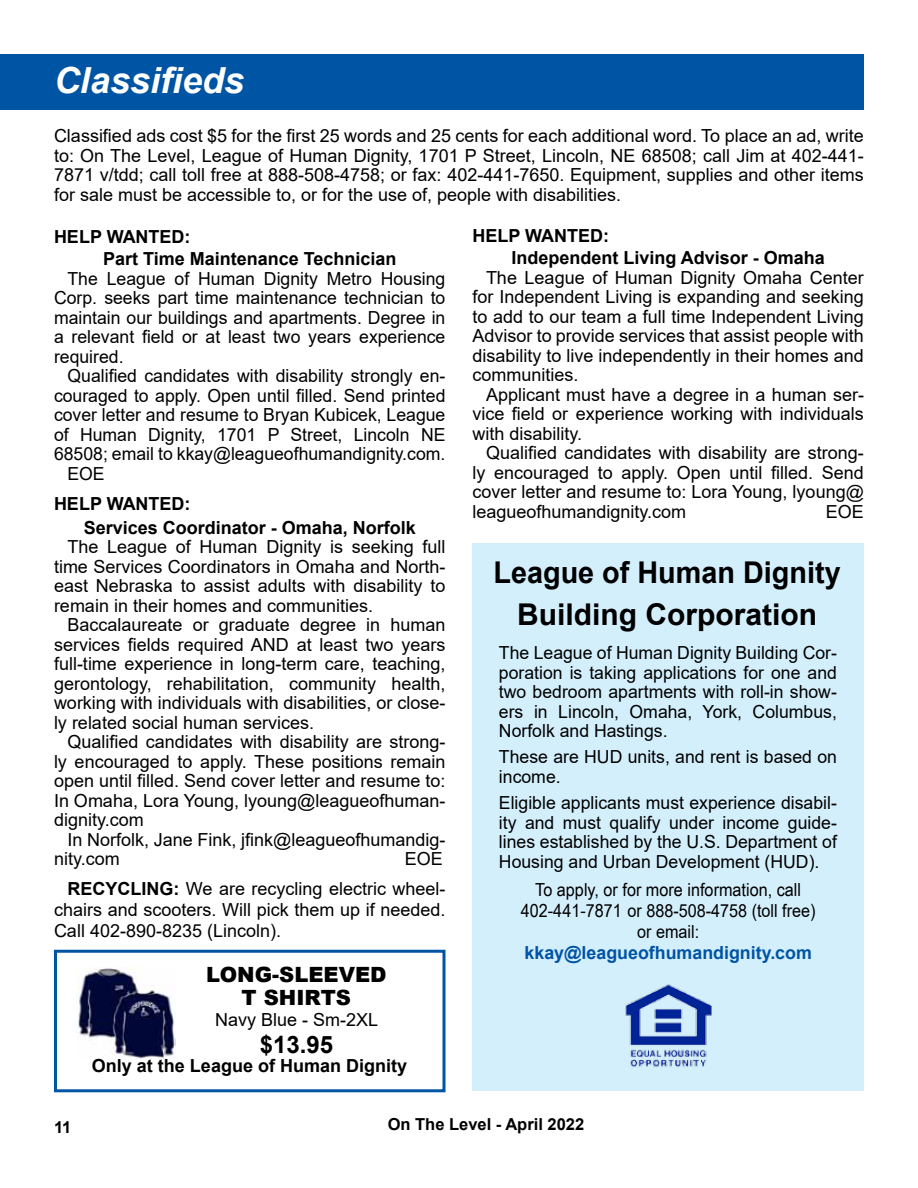
<style>
.page{position:relative;width:918px;height:1188px;background:#fff}
.page>*{position:absolute;margin:0;border:0;box-sizing:border-box;transform-origin:0 0}
.t1{font:italic 700 36px "Arial";color:#fff}
.t2{font:700 30px/42px "Arial";color:#000;text-align:center;scale:.96 1}
.t3{font:700 24px "Arial";color:#000}
.t4{font:900 21px/22.5px "Arial";color:#000;text-align:center}
.t5{font:18px/19.5px "Arial";color:#000;text-align:justify}
.t6{font:700 18px/22.5px "Arial";color:#000}
.t7{font:18px/21px "Arial";color:#000;text-align:center;scale:.9 1}
.t8{font:18px "Arial Narrow";color:#000;scale:1.1 1}
.t9{font:700 18px "Arial";color:#0054a4}
.t10{font:700 16.5px "Arial";color:#000}
.s1{font-weight:700}
.s2{font-family:"Arial Narrow"}
</style>
<div class="page">
<div style="left:0;top:54px;width:864px;height:56px;background:#0054a4"></div>
<div style="left:54px;top:950px;width:392px;height:142px;border:3px solid #0054a4"></div>
<img style="left:77px;top:967px;width:99px;height:91px">
<div style="left:472px;top:543px;width:392px;height:548px;background:#d4effc"></div>
<img style="left:625px;top:984px;width:87px;height:83px">
<h1 class="t1" style="left:54px;top:56px;width:192px">Classifieds</h1>
<p class="t5" style="left:54px;top:126px;width:811px">Classified ads cost $5 for the first 25 words and 25 cents for each additional word. To place an ad, write to: On The Level, League of Human Dignity, 1701 P Street, Lincoln, NE 68508; call Jim at 402-441- 7871 v/tdd; call toll free at 888-508-4758; or fax: 402-441-7650. Equipment, supplies and other items for sale must be accessible to, or for the use of, people with disabilities.</p>
<p class="t6" style="left:103px;top:225px;width:295px;text-indent:-49px">HELP WANTED:<br>Part Time Maintenance Technician</p>
<p class="t5" style="left:54px;top:269px;width:393px;text-indent:13px">The League of Human Dignity Metro Housing Corp. seeks part time maintenance technician to maintain our buildings and apartments. Degree in a relevant field or at least two years experience required.</p>
<p class="t5" style="left:68px;top:366px;width:379px">Qualified candidates with disability strongly en-</p>
<p class="t5" style="left:54px;top:385px;width:393px">couraged to apply. Open until filled. Send printed</p>
<p class="t5" style="left:54px;top:405px;width:393px">cover letter and resume to Bryan Kubicek, League</p>
<p class="t5" style="left:54px;top:424px;width:393px">of Human Dignity, 1701 P Street, Lincoln NE</p>
<p class="t5" style="left:54px;top:444px;width:393px">68508; email to kkay@leagueofhumandignity.com.</p>
<p class="t5" style="left:68px;top:463px;width:39px">EOE</p>
<p class="t6" style="left:84px;top:492px;width:334px;line-height:24px;text-indent:-30px">HELP WANTED:<br>Services Coordinator - Omaha, Norfolk</p>
<p class="t5" style="left:54px;top:537px;width:393px;text-indent:14px">The League of Human Dignity is seeking full time Services Coordinators in Omaha and North&shy;east Nebraska to assist adults with disability to remain in their homes and communities.</p>
<p class="t5" style="left:54px;top:615px;width:393px;text-indent:14px">Baccalaureate or graduate degree in human services fields required AND at least two years full-time experience in long-term care, teaching, gerontology, rehabilitation, community health, working with individuals with disabilities, or close&shy;ly related social human services.</p>
<p class="t5" style="left:54px;top:732px;width:393px;text-indent:14px">Qualified candidates with disability are strong&shy;ly encouraged to apply. These positions remain open until filled. Send cover letter and resume to:<br>In Omaha, Lora Young, lyoung@leagueofhuman&shy;dignity.com</p>
<p class="t5" style="left:54px;top:829px;width:393px;text-indent:14px">In Norfolk, Jane Fink, jfink@leagueofhumandig&shy;nity.com</p>
<p class="t6" style="left:512px;top:225px;width:315px;text-indent:-39px">HELP WANTED:<br>Independent Living Advisor - Omaha</p>
<p class="t5" style="left:472px;top:268px;width:393px;text-indent:14px">The League of Human Dignity Omaha Center for Independent Living is expanding and seeking to add to our team a full time Independent Living Advisor to provide services that assist people with disability to live independently in their homes and communities.</p>
<p class="t5" style="left:472px;top:385px;width:393px;text-indent:14px">Applicant must have a degree in a human ser&shy;vice field or experience working with individuals with disability.</p>
<p class="t5" style="left:472px;top:443px;width:393px;text-indent:14px">Qualified candidates with disability are strong&shy;ly encouraged to apply. Open until filled. Send cover letter and resume to: Lora Young, lyoung@ leagueofhumandignity.com</p>
<p class="t5" style="left:826px;top:502px;width:40px">EOE</p>
<h2 class="t2" style="left:493px;top:552px;width:363px">League of Human Dignity<br>Building Corporation</h2>
<p class="t5" style="left:499px;top:643px;width:340px">The League of Human Dignity Building Cor&shy;poration is taking applications for one and two bedroom apartments with roll-in show&shy;ers in Lincoln, Omaha, York, Columbus, Norfolk and Hastings.</p>
<p class="t5" style="left:499px;top:747px;width:339px">These are HUD units, and rent is based on income.</p>
<p class="t5" style="left:499px;top:793px;width:339px">Eligible applicants must experience disabil&shy;ity and must qualify under income guide&shy;lines established by the U.S. Department of Housing and Urban Development (HUD).</p>
<p class="t5" style="left:68px;top:844px;width:379px;line-height:30px;text-align:right">EOE<br><span class="s1">RECYCLING:</span> We are recycling electric wheel-</p>
<p class="t5" style="left:54px;top:899px;width:393px;line-height:21px">chairs and scooters. Will pick them up if needed.<br>Call 402-890-8235 (Lincoln).</p>
<p class="t8" style="left:535px;top:876px;width:243px">To apply, or for more information, call</p>
<p class="t7" style="left:521px;top:900px;width:329px"><span class="s2">402-441-7871</span> or 888-508-4758 (toll free) or email:</p>
<p class="t9" style="left:525px;top:940px;width:289px">kkay@leagueofhumandignity.com</p>
<p class="t10" style="left:54px;top:1115px;width:19px">11</p>
<p class="t4" style="left:206px;top:963px;width:182px">LONG-SLEEVED<br>T SHIRTS</p>
<p class="t5" style="left:215px;top:1010px;width:165px">Navy Blue - Sm-2XL</p>
<h3 class="t3" style="left:260px;top:1027px;width:75px">$13.95</h3>
<p class="t6" style="left:92px;top:1055px;width:317px">Only at the League of Human Dignity</p>
<p class="t10" style="left:388px;top:1113px;width:198px">On The Level - April 2022</p>
</div>
